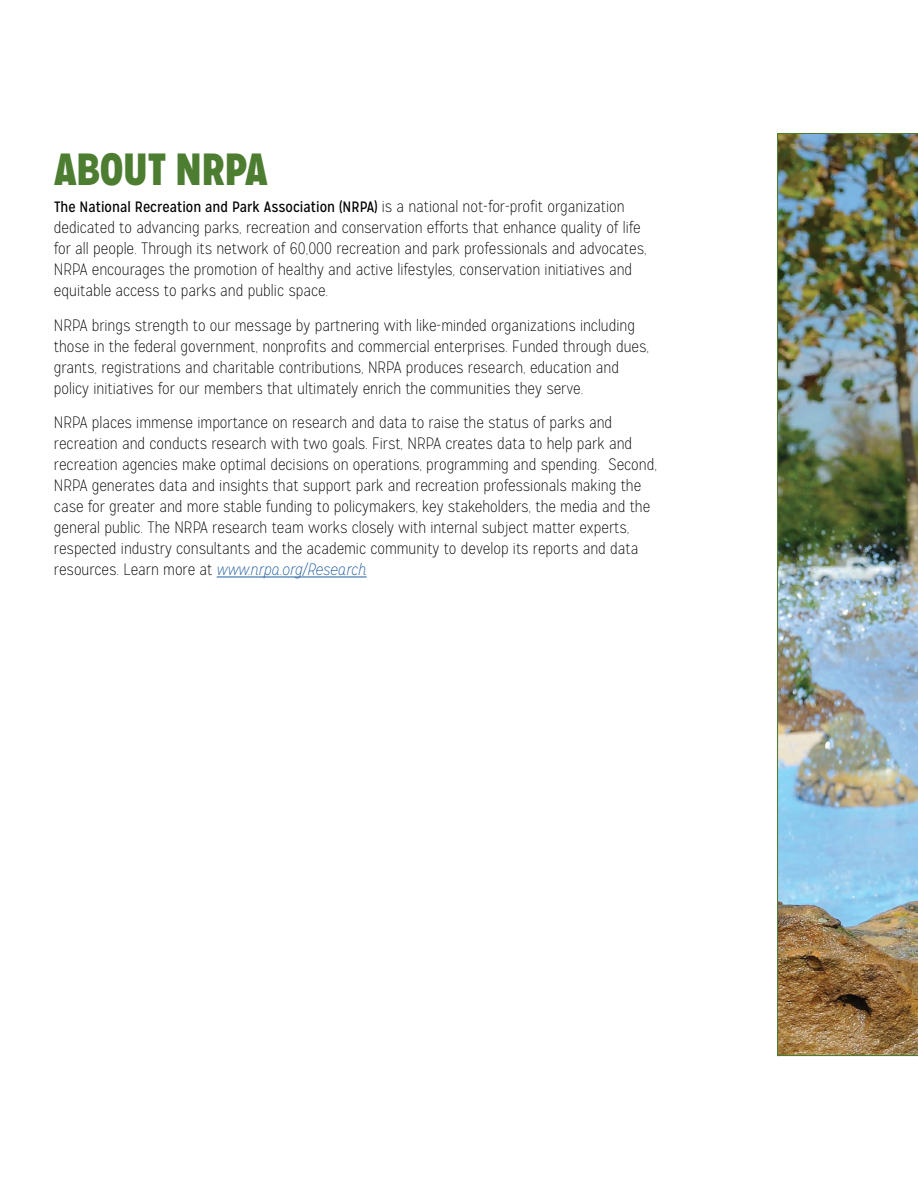
<style>
.page{position:relative;width:918px;height:1188px;background:#fff}
.page>*{position:absolute;margin:0;border:0;box-sizing:border-box;transform-origin:0 0}
.t1{font:900 45px "Mission Gothic";color:#4d7d30}
.t2{font:100 16.5px/21px "Mission Gothic";color:#000}
.t3{font:15px "Mission Gothic";color:#000}
.s1{font-weight:100;font-size:16.5px}
.s2{font-style:italic;color:#215e9e}
</style>
<div class="page">
<hr style="left:217px;top:577px;width:150px;height:1px;background:#215e9e">
<img style="left:777px;top:133px;width:141px;height:923px">
<h1 class="t1" style="left:54px;top:139px;width:215px">ABOUT NRPA</h1>
<p class="t3" style="left:54px;top:198px;width:572px">The National Recreation and Park Association (NRPA) <span class="s1">is a national not-for-profit organization</span></p>
<p class="t2" style="left:54px;top:217px;width:594px">dedicated to advancing parks, recreation and conservation efforts that enhance quality of life for all people. Through its network of 60,000 recreation and park professionals and advocates, NRPA encourages the promotion of healthy and active lifestyles, conservation initiatives and equitable access to parks and public space.</p>
<p class="t2" style="left:54px;top:315px;width:597px">NRPA brings strength to our message by partnering with like-minded organizations including those in the federal government, nonprofits and commercial enterprises. Funded through dues, grants, registrations and charitable contributions, NRPA produces research, education and policy initiatives for our members that ultimately enrich the communities they serve.</p>
<p class="t2" style="left:54px;top:412px;width:605px">NRPA places immense importance on research and data to raise the status of parks and recreation and conducts research with two goals. First, NRPA creates data to help park and recreation agencies make optimal decisions on operations, programming and spending. Second, NRPA generates data and insights that support park and recreation professionals making the case for greater and more stable funding to policymakers, key stakeholders, the media and the general public. The NRPA research team works closely with internal subject matter experts, respected industry consultants and the academic community to develop its reports and data resources. Learn more at <span class="s2">www.nrpa.org/Research</span></p>
</div>
